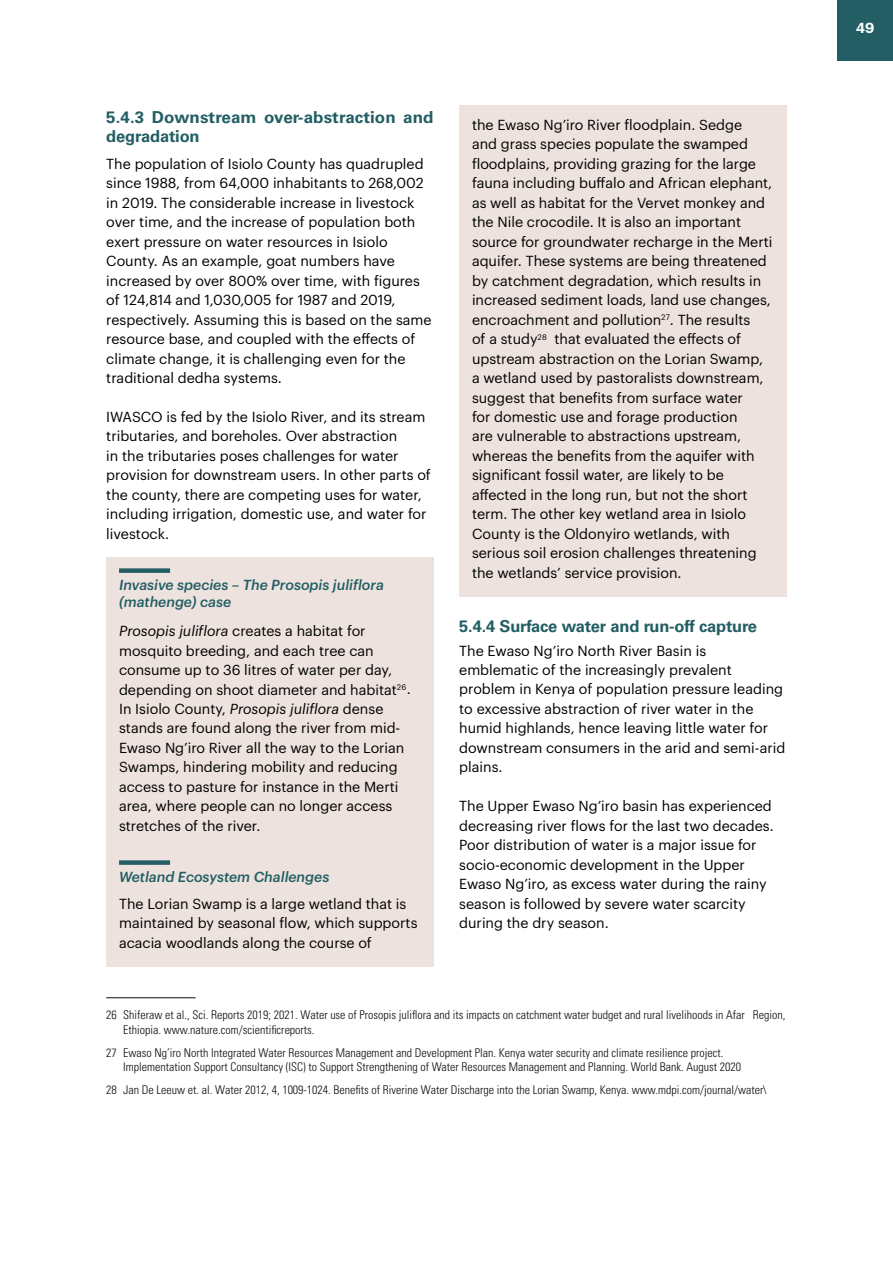
<style>
.page{position:relative;width:893px;height:1263px;background:#fff}
.page>*{position:absolute;margin:0;border:0;box-sizing:border-box;transform-origin:0 0}
.t1{font:700 16.5px/19.8px "Univers LT Std";letter-spacing:-.01em;color:#225e63}
.t2{font:14.25px/19.5px "Graphik";color:#000}
.t3{font:italic 500 14.25px/17.1px "Graphik";color:#225e63}
.t4{font:600 14.25px "Graphik";color:#fff}
.t5{font:300 condensed 12px/14.4px "Univers LT Std";color:#0d0d0d}
.s1{font-style:italic}
</style>
<div class="page">
<div style="left:837px;top:0;width:56px;height:60px;background:#225e63"></div>
<div style="left:106px;top:557px;width:328px;height:70px;background:#ede2de"></div>
<div style="left:119px;top:568px;width:51px;height:5px;background:#225e63"></div>
<div style="left:106px;top:612px;width:328px;height:238px;background:#ede2de"></div>
<div style="left:106px;top:849px;width:328px;height:52px;background:#ede2de"></div>
<div style="left:119px;top:860px;width:51px;height:5px;background:#225e63"></div>
<div style="left:106px;top:884px;width:328px;height:83px;background:#ede2de"></div>
<div style="left:459px;top:106px;width:328px;height:491px;background:#ede2de"></div>
<hr style="left:106px;top:997px;width:90px;height:1px;background:#0d0d0d">
<p class="t1" style="left:106px;top:107px;width:329px">5.4.3 Downstream over-abstraction and degradation</p>
<p class="t2" style="left:106px;top:153px;width:327px">The population of Isiolo County has quadrupled since 1988, from 64,000 inhabitants to 268,002 in 2019. The considerable increase in livestock over time, and the increase of population both exert pressure on water resources in Isiolo County. As an example, goat numbers have increased by over 800% over time, with figures of 124,814 and 1,030,005 for 1987 and 2019, respectively. Assuming this is based on the same resource base, and coupled with the effects of climate change, it is challenging even for the traditional dedha systems.</p>
<p class="t2" style="left:106px;top:406px;width:326px">IWASCO is fed by the Isiolo River, and its stream tributaries, and boreholes. Over abstraction<br>in the tributaries poses challenges for water provision for downstream users. In other parts of the county, there are competing uses for water, including irrigation, domestic use, and water for livestock.</p>
<p class="t3" style="left:119px;top:575px;width:266px">Invasive species – The Prosopis juliflora (mathenge) case</p>
<p class="t2" style="left:119px;top:620px;width:293px"><span class="s1">Prosopis juliflora</span> creates a habitat for mosquito breeding, and each tree can consume up to 36 litres of water per day, depending on shoot diameter and habitat<sup>26</sup>.<br>In Isiolo County, <span class="s1">Prosopis juliflora</span> dense stands are found along the river from mid-Ewaso Ng’iro River all the way to the Lorian Swamps, hindering mobility and reducing access to pasture for instance in the Merti area, where people can no longer access stretches of the river.</p>
<p class="t3" style="left:119px;top:867px;width:212px">Wetland Ecosystem Challenges</p>
<p class="t2" style="left:119px;top:892px;width:300px">The Lorian Swamp is a large wetland that is maintained by seasonal flow, which supports acacia woodlands along the course of</p>
<p class="t2" style="left:472px;top:114px;width:302px">the Ewaso Ng’iro River floodplain. Sedge<br>and grass species populate the swamped floodplains, providing grazing for the large fauna including buffalo and African elephant, as well as habitat for the Vervet monkey and the Nile crocodile. It is also an important source for groundwater recharge in the Merti aquifer. These systems are being threatened by catchment degradation, which results in increased sediment loads, land use changes, encroachment and pollution<sup>27</sup>. The results<br>of a study<sup>28</sup> that evaluated the effects of upstream abstraction on the Lorian Swamp, a wetland used by pastoralists downstream, suggest that benefits from surface water<br>for domestic use and forage production<br>are vulnerable to abstractions upstream, whereas the benefits from the aquifer with significant fossil water, are likely to be affected in the long run, but not the short term. The other key wetland area in Isiolo County is the Oldonyiro wetlands, with serious soil erosion challenges threatening the wetlands’ service provision.</p>
<p class="t1" style="left:459px;top:616px;width:299px">5.4.4 Surface water and run-off capture</p>
<p class="t2" style="left:459px;top:639px;width:328px">The Ewaso Ng’iro North River Basin is emblematic of the increasingly prevalent problem in Kenya of population pressure leading to excessive abstraction of river water in the humid highlands, hence leaving little water for downstream consumers in the arid and semi-arid plains.</p>
<p class="t2" style="left:459px;top:795px;width:316px">The Upper Ewaso Ng’iro basin has experienced decreasing river flows for the last two decades.<br>Poor distribution of water is a major issue for socio-economic development in the Upper Ewaso Ng’iro, as excess water during the rainy season is followed by severe water scarcity during the dry season.</p>
<p class="t5" style="left:123px;top:1008px;width:664px;text-indent:-17px">26 Shiferaw et al., Sci. Reports 2019; 2021. Water use of Prosopis juliflora and its impacts on catchment water budget and rural livelihoods in Afar Region,<br>Ethiopia. www.nature.com/scientificreports.</p>
<p class="t5" style="left:123px;top:1045px;width:619px;text-indent:-17px">27 Ewaso Ng’iro North Integrated Water Resources Management and Development Plan. Kenya water security and climate resilience project.<br>Implementation Support Consultancy (ISC) to Support Strengthening of Water Resources Management and Planning. World Bank. August 2020</p>
<p class="t5" style="left:106px;top:1082px;width:661px">28 Jan De Leeuw et. al. Water 2012, 4, 1009-1024. Benefits of Riverine Water Discharge into the Lorian Swamp, Kenya. www.mdpi.com/journal/water\</p>
<p class="t4" style="left:856px;top:17px;width:20px">49</p>
</div>
